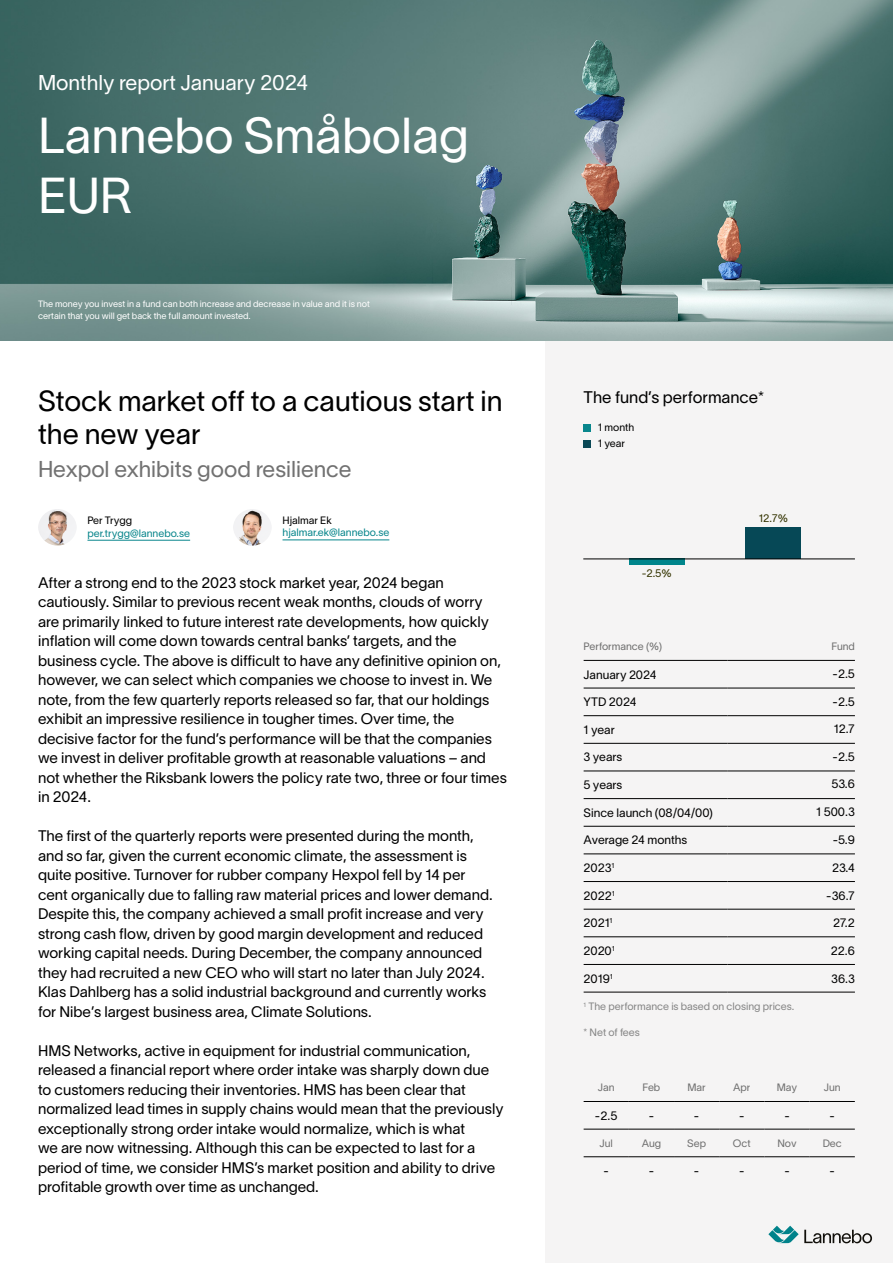
<style>
.page{position:relative;width:893px;height:1263px;background:#fff}
.page>*{position:absolute;margin:0;border:0;box-sizing:border-box;transform-origin:0 0}
.t1{font:49.5px/59.4px "Lausanne 300";color:#fff}
.t2{font:28.5px/33px "Lausanne 300";color:#000}
.t3{font:22.5px "Lausanne 300";color:#717171}
.t4{font:21px "Lausanne 300";color:#fff}
.t5{font:16.5px "Lausanne 300";color:#000}
.t6{font:15px/19.5px "Lausanne 300";color:#000}
.t7{font:12px "Lausanne 300";color:#000}
.t8{font:10.8px "Lausanne 300";color:#330}
.t9{font:10.5px "Lausanne 300";color:#707070}
.t10{font:10.5px "Lausanne 300";color:#868686}
.t11{font:10.5px "Lausanne 300";color:#09868c}
.t12{font:10.5px/16.4px "Lausanne 300";color:#000}
.t13{font:9px/12px "Lausanne 300";color:#fff}
</style>
<div class="page">
<div style="left:546px;top:340px;width:347px;height:923px;background:#f5f4f4"></div>
<img style="left:0;top:0;width:893px;height:340px">
<div style="left:629px;top:559px;width:56px;height:6px;background:#00858b"></div>
<div style="left:745px;top:527px;width:56px;height:32px;background:#064856"></div>
<hr style="left:583px;top:559px;width:272px;height:1px;background:#000">
<hr style="left:584px;top:660px;width:143px;height:1px;background:#000">
<hr style="left:727px;top:660px;width:128px;height:1px;background:#000">
<hr style="left:584px;top:688px;width:143px;height:1px;background:#000">
<hr style="left:727px;top:688px;width:128px;height:1px;background:#000">
<hr style="left:584px;top:715px;width:143px;height:1px;background:#000">
<hr style="left:727px;top:715px;width:128px;height:1px;background:#000">
<hr style="left:584px;top:743px;width:143px;height:1px;background:#000">
<hr style="left:727px;top:743px;width:128px;height:1px;background:#000">
<hr style="left:584px;top:771px;width:143px;height:1px;background:#000">
<hr style="left:727px;top:771px;width:128px;height:1px;background:#000">
<hr style="left:584px;top:798px;width:143px;height:1px;background:#000">
<hr style="left:727px;top:798px;width:128px;height:1px;background:#000">
<hr style="left:584px;top:826px;width:143px;height:1px;background:#000">
<hr style="left:727px;top:826px;width:128px;height:1px;background:#000">
<hr style="left:584px;top:854px;width:143px;height:1px;background:#000">
<hr style="left:727px;top:854px;width:128px;height:1px;background:#000">
<hr style="left:584px;top:881px;width:143px;height:1px;background:#000">
<hr style="left:727px;top:881px;width:128px;height:1px;background:#000">
<hr style="left:584px;top:909px;width:143px;height:1px;background:#000">
<hr style="left:727px;top:909px;width:128px;height:1px;background:#000">
<hr style="left:584px;top:936px;width:143px;height:1px;background:#000">
<hr style="left:727px;top:936px;width:128px;height:1px;background:#000">
<hr style="left:584px;top:964px;width:143px;height:1px;background:#000">
<hr style="left:727px;top:964px;width:128px;height:1px;background:#000">
<hr style="left:584px;top:992px;width:143px;height:1px;background:#000">
<hr style="left:727px;top:992px;width:128px;height:1px;background:#000">
<hr style="left:584px;top:1101px;width:45px;height:1px;background:#000">
<hr style="left:629px;top:1101px;width:45px;height:1px;background:#000">
<hr style="left:674px;top:1101px;width:45px;height:1px;background:#000">
<hr style="left:719px;top:1101px;width:45px;height:1px;background:#000">
<hr style="left:764px;top:1101px;width:46px;height:1px;background:#000">
<hr style="left:810px;top:1101px;width:45px;height:1px;background:#000">
<hr style="left:584px;top:1129px;width:45px;height:1px;background:#000">
<hr style="left:629px;top:1129px;width:45px;height:1px;background:#000">
<hr style="left:674px;top:1129px;width:45px;height:1px;background:#000">
<hr style="left:719px;top:1129px;width:45px;height:1px;background:#000">
<hr style="left:764px;top:1129px;width:46px;height:1px;background:#000">
<hr style="left:810px;top:1129px;width:45px;height:1px;background:#000">
<hr style="left:584px;top:1156px;width:45px;height:1px;background:#000">
<hr style="left:629px;top:1156px;width:45px;height:1px;background:#000">
<hr style="left:674px;top:1156px;width:45px;height:1px;background:#000">
<hr style="left:719px;top:1156px;width:45px;height:1px;background:#000">
<hr style="left:764px;top:1156px;width:46px;height:1px;background:#000">
<hr style="left:810px;top:1156px;width:45px;height:1px;background:#000">
<div style="left:584px;top:424px;width:7px;height:7px;background:#09868c"></div>
<div style="left:584px;top:440px;width:7px;height:7px;background:#0a4856"></div>
<svg style="left:768px;top:1226px;width:104px;height:17px"></svg>
<img style="left:38px;top:509px;width:38px;height:37px">
<img style="left:233px;top:509px;width:38px;height:37px">
<hr style="left:87px;top:540px;width:103px;height:1px;background:#09868c">
<hr style="left:282px;top:540px;width:107px;height:1px;background:#09868c">
<h3 class="t4" style="left:38px;top:70px;width:272px">Monthly report January 2024</h3>
<h1 class="t1" style="left:38px;top:105px;width:432px">Lannebo Småbolag<br>EUR</h1>
<p class="t13" style="left:38px;top:297px;width:333px">The money you invest in a fund can both increase and decrease in value and it is not certain that you will get back the full amount invested.</p>
<h2 class="t2" style="left:38px;top:384px;width:466px">Stock market off to a cautious start in the new year</h2>
<h3 class="t3" style="left:38px;top:455px;width:315px">Hexpol exhibits good resilience</h3>
<p class="t12" style="left:87px;top:512px;width:46px">Per Trygg</p>
<p class="t11" style="left:87px;top:526px;width:104px">per.trygg@lannebo.se</p>
<p class="t12" style="left:282px;top:511px;width:51px">Hjalmar Ek</p>
<p class="t11" style="left:282px;top:526px;width:108px">hjalmar.ek@lannebo.se</p>
<p class="t6" style="left:38px;top:572px;width:470px">After a strong end to the 2023 stock market year, 2024 began cautiously. Similar to previous recent weak months, clouds of worry are primarily linked to future interest rate developments, how quickly inflation will come down towards central banks’ targets, and the business cycle. The above is difficult to have any definitive opinion on, however, we can select which companies we choose to invest in. We note, from the few quarterly reports released so far, that our holdings exhibit an impressive resilience in tougher times. Over time, the decisive factor for the fund’s performance will be that the companies we invest in deliver profitable growth at reasonable valuations – and not whether the Riksbank lowers the policy rate two, three or four times in 2024.</p>
<p class="t6" style="left:38px;top:826px;width:456px">The first of the quarterly reports were presented during the month, and so far, given the current economic climate, the assessment is quite positive. Turnover for rubber company Hexpol fell by 14 per cent organically due to falling raw material prices and lower demand.<br>Despite this, the company achieved a small profit increase and very strong cash flow, driven by good margin development and reduced working capital needs. During December, the company announced they had recruited a new CEO who will start no later than July 2024.<br>Klas Dahlberg has a solid industrial background and currently works for Nibe’s largest business area, Climate Solutions.</p>
<p class="t6" style="left:38px;top:1040px;width:467px">HMS Networks, active in equipment for industrial communication, released a financial report where order intake was sharply down due to customers reducing their inventories. HMS has been clear that normalized lead times in supply chains would mean that the previously exceptionally strong order intake would normalize, which is what<br>we are now witnessing. Although this can be expected to last for a period of time, we consider HMS’s market position and ability to drive profitable growth over time as unchanged.</p>
<p class="t5" style="left:584px;top:386px;width:182px">The fund’s performance*</p>
<p class="t12" style="left:598px;top:419px;width:38px">1 month<br>1 year</p>
<p class="t8" style="left:642px;top:566px;width:32px">-2.5%</p>
<p class="t8" style="left:759px;top:511px;width:31px">12.7%</p>
<p class="t9" style="left:584px;top:640px;width:80px">Performance (%)</p>
<p class="t9" style="left:831px;top:640px;width:25px">Fund</p>
<p class="t7" style="left:584px;top:667px;width:75px">January 2024</p>
<p class="t7" style="left:584px;top:694px;width:54px">YTD 2024</p>
<p class="t7" style="left:584px;top:722px;width:33px">1 year</p>
<p class="t7" style="left:584px;top:750px;width:40px">3 years</p>
<p class="t7" style="left:584px;top:777px;width:40px">5 years</p>
<p class="t7" style="left:584px;top:805px;width:131px">Since launch (08/04/00)</p>
<p class="t7" style="left:584px;top:832px;width:105px">Average 24 months</p>
<p class="t7" style="left:584px;top:860px;width:32px">2023<sup>1</sup></p>
<p class="t7" style="left:832px;top:860px;width:24px">23.4</p>
<p class="t7" style="left:584px;top:888px;width:33px">2022<sup>1</sup></p>
<p class="t7" style="left:826px;top:888px;width:30px">-36.7</p>
<p class="t7" style="left:584px;top:915px;width:30px">2021<sup>1</sup></p>
<p class="t7" style="left:833px;top:915px;width:23px">27.2</p>
<p class="t7" style="left:584px;top:943px;width:33px">2020<sup>1</sup></p>
<p class="t7" style="left:831px;top:943px;width:26px">22.6</p>
<p class="t7" style="left:584px;top:971px;width:31px">2019<sup>1</sup></p>
<p class="t7" style="left:831px;top:971px;width:25px">36.3</p>
<p class="t7" style="left:832px;top:666px;width:24px">-2.5</p>
<p class="t7" style="left:832px;top:694px;width:24px">-2.5</p>
<p class="t7" style="left:834px;top:721px;width:23px">12.7</p>
<p class="t7" style="left:832px;top:749px;width:24px">-2.5</p>
<p class="t7" style="left:831px;top:777px;width:25px">53.6</p>
<p class="t7" style="left:816px;top:804px;width:40px">1 500.3</p>
<p class="t7" style="left:833px;top:832px;width:24px">-5.9</p>
<p class="t10" style="left:584px;top:1000px;width:212px"><sup>1</sup> The performance is based on closing prices.</p>
<p class="t10" style="left:584px;top:1025px;width:58px">* Net of fees</p>
<p class="t9" style="left:598px;top:1081px;width:18px">Jan</p>
<p class="t9" style="left:643px;top:1081px;width:19px">Feb</p>
<p class="t9" style="left:687px;top:1081px;width:20px">Mar</p>
<p class="t9" style="left:733px;top:1081px;width:19px">Apr</p>
<p class="t9" style="left:777px;top:1081px;width:22px">May</p>
<p class="t9" style="left:824px;top:1081px;width:18px">Jun</p>
<p class="t7" style="left:595px;top:1108px;width:24px">-2.5</p>
<p class="t7" style="left:649px;top:1108px;width:7px">-</p>
<p class="t7" style="left:694px;top:1108px;width:7px">-</p>
<p class="t7" style="left:739px;top:1108px;width:7px">-</p>
<p class="t7" style="left:784px;top:1108px;width:7px">-</p>
<p class="t7" style="left:830px;top:1108px;width:7px">-</p>
<p class="t9" style="left:599px;top:1136px;width:15px">Jul</p>
<p class="t9" style="left:642px;top:1136px;width:21px">Aug</p>
<p class="t9" style="left:687px;top:1136px;width:20px">Sep</p>
<p class="t9" style="left:733px;top:1136px;width:19px">Oct</p>
<p class="t9" style="left:777px;top:1136px;width:21px">Nov</p>
<p class="t9" style="left:823px;top:1136px;width:21px">Dec</p>
<p class="t7" style="left:604px;top:1163px;width:7px">-</p>
<p class="t7" style="left:649px;top:1163px;width:7px">-</p>
<p class="t7" style="left:694px;top:1163px;width:7px">-</p>
<p class="t7" style="left:739px;top:1163px;width:7px">-</p>
<p class="t7" style="left:784px;top:1163px;width:7px">-</p>
<p class="t7" style="left:830px;top:1163px;width:7px">-</p>
</div>
